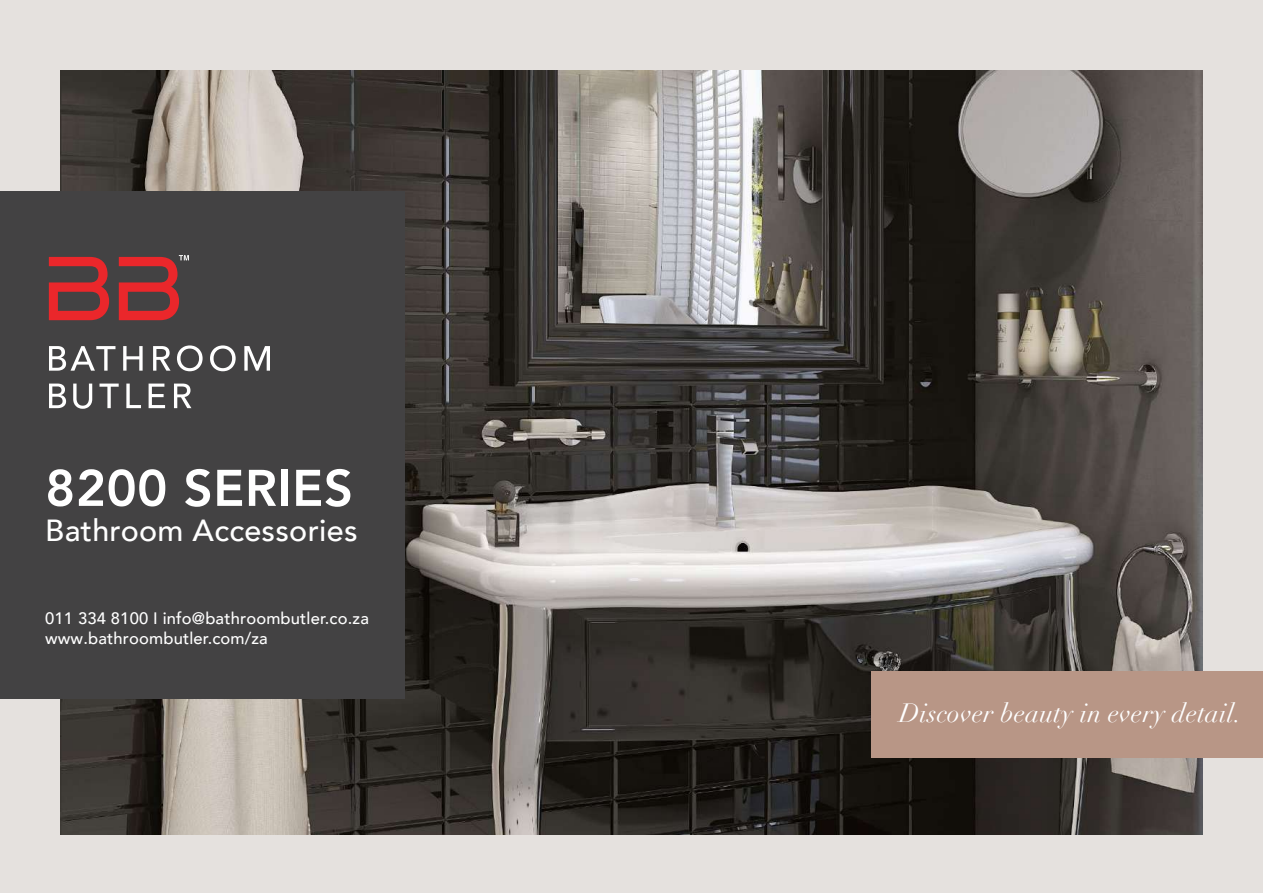
<style>
.page{position:relative;width:1263px;height:893px;background:#e5e1de}
.page>*{position:absolute;margin:0;border:0;box-sizing:border-box;transform-origin:0 0}
.t1{font:800 51px "Avenir";letter-spacing:.01em;color:#fff}
.t2{font:500 30.45px "Avenir";letter-spacing:.01em;color:#fff}
.t3{font:italic 25.95px "Didot";letter-spacing:.01em;color:#fff}
.t4{font:500 16.5px/19.8px "Avenir";letter-spacing:.01em;color:#fff}
</style>
<div class="page">
<img style="left:61px;top:71px;width:1141px;height:763px">
<div style="left:872px;top:671px;width:391px;height:86px;background:#b89686"></div>
<div style="left:0;top:191px;width:405px;height:508px;background:#434243"></div>
<svg style="left:49px;top:346px;width:66px;height:25px"></svg>
<svg style="left:123px;top:346px;width:20px;height:25px"></svg>
<svg style="left:153px;top:346px;width:18px;height:25px"></svg>
<svg style="left:177px;top:345px;width:26px;height:26px"></svg>
<svg style="left:210px;top:345px;width:26px;height:26px"></svg>
<svg style="left:244px;top:346px;width:26px;height:25px"></svg>
<svg style="left:49px;top:384px;width:17px;height:24px"></svg>
<svg style="left:73px;top:384px;width:19px;height:25px"></svg>
<svg style="left:99px;top:384px;width:20px;height:24px"></svg>
<svg style="left:126px;top:384px;width:15px;height:24px"></svg>
<svg style="left:149px;top:384px;width:16px;height:24px"></svg>
<svg style="left:174px;top:384px;width:17px;height:24px"></svg>
<svg style="left:49px;top:257px;width:60px;height:63px"></svg>
<svg style="left:119px;top:255px;width:70px;height:65px"></svg>
<h1 class="t1" style="left:45px;top:448px;width:309px">8200 SERIES</h1>
<h2 class="t2" style="left:45px;top:504px;width:314px">Bathroom Accessories</h2>
<p class="t4" style="left:45px;top:607px;width:325px">011 334 8100 I info@bathroombutler.co.za www.bathroombutler.com/za</p>
<h3 class="t3" style="left:899px;top:697px;width:344px">Discover beauty in every detail.</h3>
</div>
